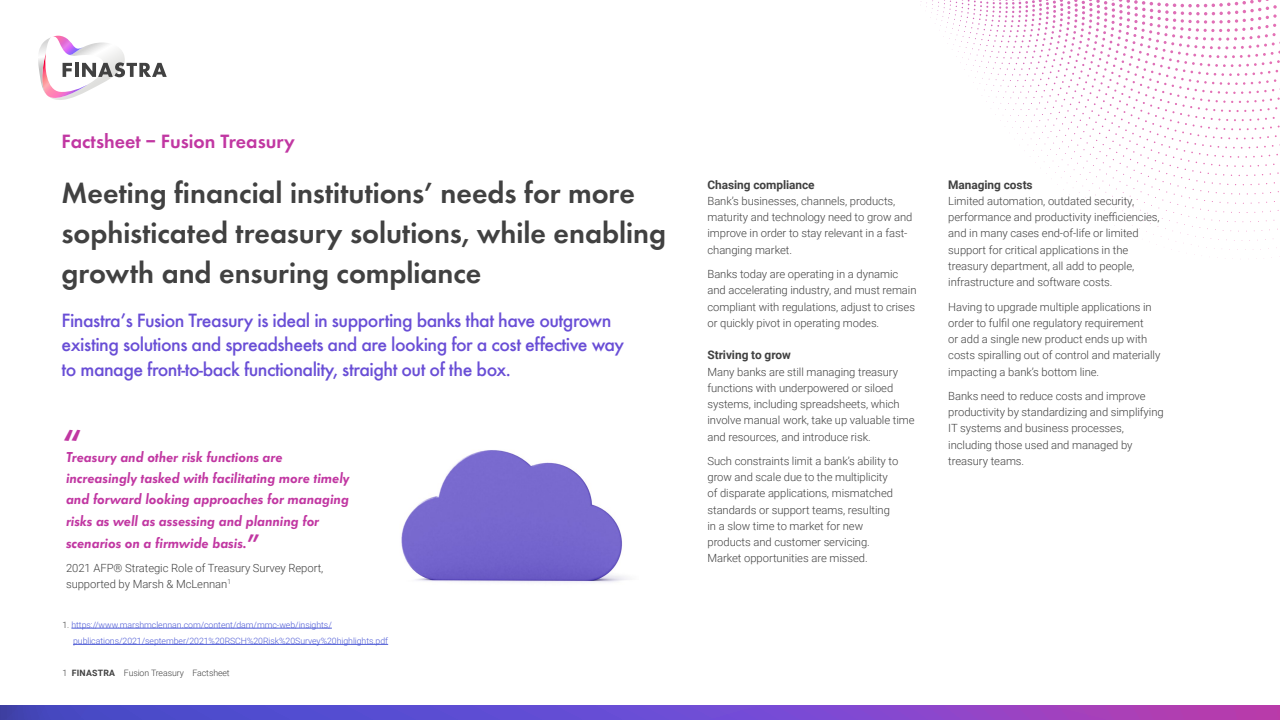
<style>
.page{position:relative;width:1280px;height:720px;background:#fff}
.page>*{position:absolute;margin:0;border:0;box-sizing:border-box;transform-origin:0 0}
.t1{font:600 40px "Futura EF";color:#c137a2}
.t2{font:600 30px/40px "Futura EF";color:#414141}
.t3{font:500 20px/24.4px "Futura EF";letter-spacing:-.025em;color:#694ed6}
.t4{font:600 20px "Futura EF";color:#c137a2}
.t5{font:italic 600 15px/21.6px "Futura EF";letter-spacing:-.005em;color:#c137a2}
.t6{font:700 11.88px "Roboto";letter-spacing:-.005em;color:#414141}
.t7{font:300 11.25px/16.2px "Roboto";letter-spacing:-.005em;color:#414141}
.t8{font:300 8.75px/16.2px "Roboto";letter-spacing:-.005em;color:#4f5cd6}
.t9{font:300 8.75px "Roboto";letter-spacing:-.01em;color:#414141}
.s1{font-style:normal;font-size:27.5px}
.s2{color:#414141}
.s3{font-weight:700}
</style>
<div class="page">
<svg style="left:0;top:705px;width:1280px;height:15px;background:#7348c8"></svg>
<svg style="left:38px;top:35px;width:129px;height:65px"></svg>
<img style="left:401px;top:450px;width:227px;height:133px">
<hr style="left:71px;top:628px;width:261px;height:1px;background:#4f5cd6">
<hr style="left:73px;top:644px;width:315px;height:1px;background:#4f5cd6">
<h3 class="t4" style="left:62px;top:130px;width:235px">Factsheet – Fusion Treasury</h3>
<h2 class="t2" style="left:62px;top:173px;width:606px">Meeting financial institutions’ needs for more sophisticated treasury solutions, while enabling growth and ensuring compliance</h2>
<h3 class="t3" style="left:62px;top:308px;width:564px">Finastra’s Fusion Treasury is ideal in supporting banks that have outgrown existing solutions and spreadsheets and are looking for a cost effective way to manage front-to-back functionality, straight out of the box.</h3>
<h1 class="t1" style="left:62px;top:420px;width:21px">“</h1>
<h3 class="t5" style="left:66px;top:446px;width:285px">Treasury and other risk functions are increasingly tasked with facilitating more timely and forward looking approaches for managing risks as well as assessing and planning for scenarios on a firmwide basis.<span class="s1">”</span></h3>
<p class="t7" style="left:66px;top:559px;width:259px">2021 AFP® Strategic Role of Treasury Survey Report, supported by Marsh &amp; McLennan<sup>1</sup></p>
<p class="t8" style="left:73px;top:616px;width:317px;text-indent:-11px"><span class="s2">1.</span> https://www.marshmclennan.com/content/dam/mmc-web/insights/ publications/2021/september/2021%20RSCH%20Risk%20Survey%20highlights.pdf</p>
<p class="t9" style="left:62px;top:667px;width:169px">1 <span class="s3">FINASTRA</span> Fusion Treasury Factsheet</p>
<p class="t6" style="left:708px;top:176px;width:109px">Chasing compliance</p>
<p class="t7" style="left:708px;top:192px;width:207px">Bank’s businesses, channels, products, maturity and technology need to grow and improve in order to stay relevant in a fast&shy;changing market.</p>
<p class="t7" style="left:708px;top:266px;width:211px">Banks today are operating in a dynamic and accelerating industry, and must remain compliant with regulations, adjust to crises or quickly pivot in operating modes.</p>
<p class="t6" style="left:708px;top:347px;width:85px">Striving to grow</p>
<p class="t7" style="left:708px;top:363px;width:209px">Many banks are still managing treasury functions with underpowered or siloed systems, including spreadsheets, which involve manual work, take up valuable time and resources, and introduce risk.</p>
<p class="t7" style="left:708px;top:452px;width:192px">Such constraints limit a bank’s ability to grow and scale due to the multiplicity of disparate applications, mismatched standards or support teams, resulting in a slow time to market for new products and customer servicing.<br>Market opportunities are missed.</p>
<p class="t6" style="left:948px;top:176px;width:86px">Managing costs</p>
<p class="t7" style="left:948px;top:192px;width:213px">Limited automation, outdated security, performance and productivity inefficiencies, and in many cases end-of-life or limited support for critical applications in the treasury department, all add to people, infrastructure and software costs.</p>
<p class="t7" style="left:948px;top:298px;width:214px">Having to upgrade multiple applications in order to fulfil one regulatory requirement<br>or add a single new product ends up with costs spiralling out of control and materially impacting a bank’s bottom line.</p>
<p class="t7" style="left:948px;top:387px;width:217px">Banks need to reduce costs and improve productivity by standardizing and simplifying IT systems and business processes, including those used and managed by treasury teams.</p>
</div>
